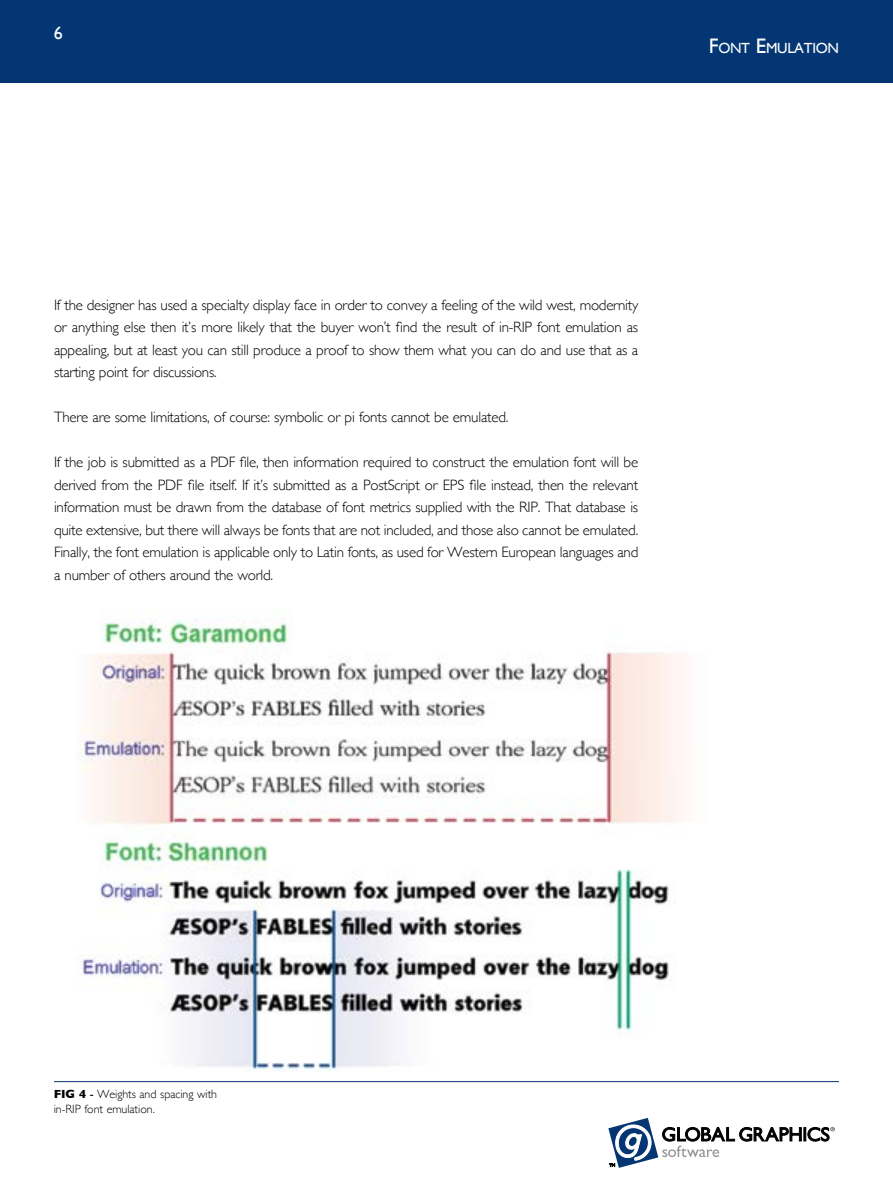
<style>
.page{position:relative;width:893px;height:1191px;background:#fff}
.page>*{position:absolute;margin:0;border:0;box-sizing:border-box;transform-origin:0 0}
.t1{font:18px "Gill Sans";color:#fff}
.t2{font:300 15px/22.5px "Gill Sans";letter-spacing:-.015em;color:#000;text-align:justify}
.t3{font:14.7px "Gill Sans";letter-spacing:-.02em;color:#fff}
.t4{font:300 12px/14.4px "Gill Sans";letter-spacing:-.005em;color:#000}
.s1{font-size:21px}
.s2{font-weight:700}
.s3{font-weight:400}
</style>
<div class="page">
<hr style="left:54px;top:1081px;width:785px;height:1px;background:#043673">
<svg style="left:608px;top:1117px;width:227px;height:50px"></svg>
<hr style="left:0;top:81px;width:893px;height:2px;background:#007db7">
<div style="left:0;top:0;width:893px;height:82px;background:#043673"></div>
<img style="left:76px;top:620px;width:607px;height:451px">
<p class="t1" style="left:54px;top:23px;width:10px">6</p>
<p class="t3" style="left:709px;top:39px;width:132px"><span class="s1">F</span>ONT <span class="s1">E</span>MULATION</p>
<p class="t2" style="left:54px;top:293px;width:586px">If the designer has used a specialty display face in order to convey a feeling of the wild west, modernity or anything else then it’s more likely that the buyer won’t find the result of in-RIP font emulation as appealing, but at least you can still produce a proof to show them what you can do and use that as a starting point for discussions.</p>
<p class="t2" style="left:54px;top:405px;width:456px">There are some limitations, of course: symbolic or pi fonts cannot be emulated.</p>
<p class="t2" style="left:54px;top:450px;width:586px">If the job is submitted as a PDF file, then information required to construct the emulation font will be derived from the PDF file itself. If it’s submitted as a PostScript or EPS file instead, then the relevant information must be drawn from the database of font metrics supplied with the RIP. That database is quite extensive, but there will always be fonts that are not included, and those also cannot be emulated.<br>Finally, the font emulation is applicable only to Latin fonts, as used for Western European languages and a number of others around the world.</p>
<p class="t4" style="left:54px;top:1086px;width:165px"><span class="s2">FIG 4</span> <span class="s3">-</span> Weights and spacing with in-RIP font emulation.</p>
</div>
